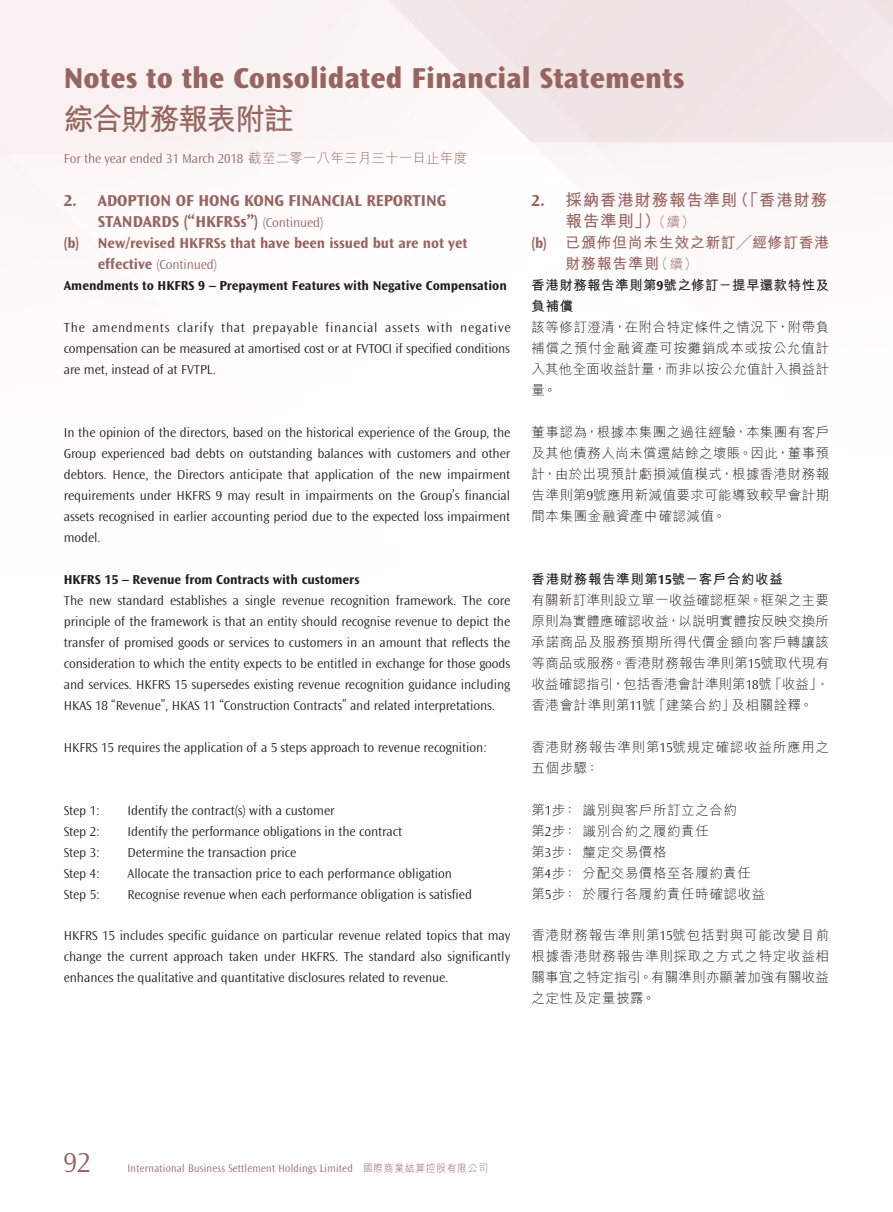
<style>
.page{position:relative;width:893px;height:1212px;background:#fff}
.page>*{position:absolute;margin:0;border:0;box-sizing:border-box;transform-origin:0 0}
.t1{font:800 30px "Ocean Sans Std";color:#976560}
.t2{font:700 30px "M Hei HK";letter-spacing:-.05em;color:#976560}
.t3{font:300 28.5px "Ocean Sans Std";color:#976560}
.Heading_1{font:700 16.5px/21px "Ocean Sans Std";letter-spacing:-.005em;color:#976560}
.C_Heading_1{font:700 16.5px/21px "M Hei HK";letter-spacing:.045em;color:#976560}
.Heading_2{font:700 15px "Ocean Sans Std";letter-spacing:-.005em;color:#976560}
.C_Heading_2{font:700 15px/21px "M Hei HK";letter-spacing:.035em;color:#976560}
.Body_Text{font:300 13.5px/21px "Ocean Sans Std";letter-spacing:-.005em;color:#231f20;text-align:justify}
.C_Body_Text{font:300 13.5px/21px "M Hei HK";letter-spacing:.045em;color:#231f20;text-align:justify}
.Heading_3{font:700 13.5px "Ocean Sans Std";letter-spacing:-.005em;color:#231f20}
.Heading_2-2{font:300 13.5px "Ocean Sans Std";letter-spacing:-.01em;color:#976560}
.C_Heading_3{font:700 13.5px/21px "M Hei HK";letter-spacing:.03em;color:#231f20}
.t4{font:300 11.25px "Ocean Sans Std";letter-spacing:.025em;color:#976560;scale:.93 1}
.s1{font-family:"M Hei HK"}
.s2{font-weight:300;font-size:13.5px}
.s3{font-weight:700;font-size:15px}
.s4{font-family:"Ocean Sans Std"}
.s5{font-family:"M Hei HK";font-size:10.5px}
</style>
<div class="page">
<h1 class="t1" style="left:64px;top:61px;width:622px">Notes to the Consolidated Financial Statements</h1>
<h1 class="t2" style="left:64px;top:97px;width:231px">綜合財務報表附註</h1>
<p class="Heading_2-2" style="left:64px;top:151px;width:405px">For the year ended 31 March 2018 <span class="s1">截至二零一八年三月三十一日止年度</span></p>
<p class="Heading_1" style="left:98px;top:190px;width:350px;text-indent:-34px">2. ADOPTION OF HONG KONG FINANCIAL REPORTING<br>STANDARDS (“HKFRSs”) <span class="s2">(Continued)</span></p>
<p class="Heading_2" style="left:64px;top:235px;width:405px">(b) New/revised HKFRSs that have been issued but are not yet</p>
<p class="Heading_2-2" style="left:98px;top:257px;width:121px"><span class="s3">effective</span> (Continued)</p>
<p class="Heading_3" style="left:64px;top:278px;width:445px">Amendments to HKFRS 9 – Prepayment Features with Negative Compensation</p>
<p class="Body_Text" style="left:64px;top:317px;width:448px">The amendments clarify that prepayable financial assets with negative compensation can be measured at amortised cost or at FVTOCI if specified conditions are met, instead of at FVTPL.</p>
<p class="Body_Text" style="left:64px;top:422px;width:448px">In the opinion of the directors, based on the historical experience of the Group, the Group experienced bad debts on outstanding balances with customers and other debtors. Hence, the Directors anticipate that application of the new impairment requirements under HKFRS 9 may result in impairments on the Group’s financial assets recognised in earlier accounting period due to the expected loss impairment model.</p>
<p class="Heading_3" style="left:64px;top:572px;width:297px">HKFRS 15 – Revenue from Contracts with customers</p>
<p class="Body_Text" style="left:64px;top:590px;width:448px">The new standard establishes a single revenue recognition framework. The core principle of the framework is that an entity should recognise revenue to depict the transfer of promised goods or services to customers in an amount that reflects the consideration to which the entity expects to be entitled in exchange for those goods and services. HKFRS 15 supersedes existing revenue recognition guidance including HKAS 18 “Revenue”, HKAS 11 “Construction Contracts” and related interpretations.</p>
<p class="Body_Text" style="left:64px;top:737px;width:425px">HKFRS 15 requires the application of a 5 steps approach to revenue recognition:</p>
<p class="Body_Text" style="left:64px;top:800px;width:38px">Step 1:</p>
<p class="Body_Text" style="left:128px;top:800px;width:209px">Identify the contract(s) with a customer</p>
<p class="Body_Text" style="left:64px;top:821px;width:38px">Step 2:</p>
<p class="Body_Text" style="left:128px;top:821px;width:276px">Identify the performance obligations in the contract</p>
<p class="Body_Text" style="left:64px;top:842px;width:38px">Step 3:</p>
<p class="Body_Text" style="left:128px;top:842px;width:170px">Determine the transaction price</p>
<p class="Body_Text" style="left:64px;top:863px;width:38px">Step 4:</p>
<p class="Body_Text" style="left:128px;top:863px;width:326px">Allocate the transaction price to each performance obligation</p>
<p class="Body_Text" style="left:64px;top:884px;width:38px">Step 5:</p>
<p class="Body_Text" style="left:128px;top:884px;width:346px">Recognise revenue when each performance obligation is satisfied</p>
<p class="Body_Text" style="left:64px;top:925px;width:448px">HKFRS 15 includes specific guidance on particular revenue related topics that may change the current approach taken under HKFRS. The standard also significantly enhances the qualitative and quantitative disclosures related to revenue.</p>
<p class="C_Heading_1" style="left:566px;top:188px;width:263px;text-indent:-34px"><span class="s4">2.</span> 採納香港財務報告準則（「香港財務報告準則」）<span class="s2">（續）</span></p>
<p class="C_Heading_2" style="left:566px;top:231px;width:265px;text-indent:-34px"><span class="s4">(b)</span> 已頒佈但尚未生效之新訂╱經修訂香港財務報告準則<span class="s2">（續）</span></p>
<p class="C_Heading_3" style="left:531px;top:273px;width:299px">香港財務報告準則第<span class="s4">9</span>號之修訂－提早還款特性及負補償</p>
<p class="C_Body_Text" style="left:531px;top:316px;width:299px">該等修訂澄清，在附合特定條件之情況下，附帶負補償之預付金融資產可按攤銷成本或按公允值計入其他全面收益計量，而非以按公允值計入損益計量。</p>
<p class="C_Body_Text" style="left:531px;top:421px;width:299px">董事認為，根據本集團之過往經驗，本集團有客戶及其他債務人尚未償還結餘之壞賬。因此，董事預計，由於出現預計虧損減值模式，根據香港財務報告準則第<span class="s4">9</span>號應用新減值要求可能導致較早會計期間本集團金融資產中確認減值。</p>
<p class="C_Heading_3" style="left:531px;top:567px;width:253px">香港財務報告準則第<span class="s4">15</span>號－客戶合約收益</p>
<p class="C_Body_Text" style="left:531px;top:589px;width:299px">有關新訂準則設立單一收益確認框架。框架之主要原則為實體應確認收益，以說明實體按反映交換所承諾商品及服務預期所得代價金額向客戶轉讓該等商品或服務。香港財務報告準則第<span class="s4">15</span>號取代現有收益確認指引，包括香港會計準則第<span class="s4">18</span>號「收益」、香港會計準則第<span class="s4">11</span>號「建築合約」及相關詮釋。</p>
<p class="C_Body_Text" style="left:531px;top:736px;width:299px">香港財務報告準則第<span class="s4">15</span>號規定確認收益所應用之五個步驟：</p>
<p class="C_Body_Text" style="left:531px;top:799px;width:207px">第<span class="s4">1</span>步：識別與客戶所訂立之合約</p>
<p class="C_Body_Text" style="left:531px;top:820px;width:179px">第<span class="s4">2</span>步：識別合約之履約責任</p>
<p class="C_Body_Text" style="left:531px;top:841px;width:136px">第<span class="s4">3</span>步：釐定交易價格</p>
<p class="C_Body_Text" style="left:531px;top:862px;width:221px">第<span class="s4">4</span>步：分配交易價格至各履約責任</p>
<p class="C_Body_Text" style="left:531px;top:883px;width:235px">第<span class="s4">5</span>步：於履行各履約責任時確認收益</p>
<p class="C_Body_Text" style="left:531px;top:924px;width:299px">香港財務報告準則第<span class="s4">15</span>號包括對與可能改變目前根據香港財務報告準則採取之方式之特定收益相關事宜之特定指引。有關準則亦顯著加強有關收益之定性及定量披露。</p>
<h2 class="t3" style="left:64px;top:1146px;width:29px">92</h2>
<p class="t4" style="left:127px;top:1162px;width:389px">International Business Settlement Holdings Limited <span class="s5">國際商業結算控股有限公司</span></p>
</div>
